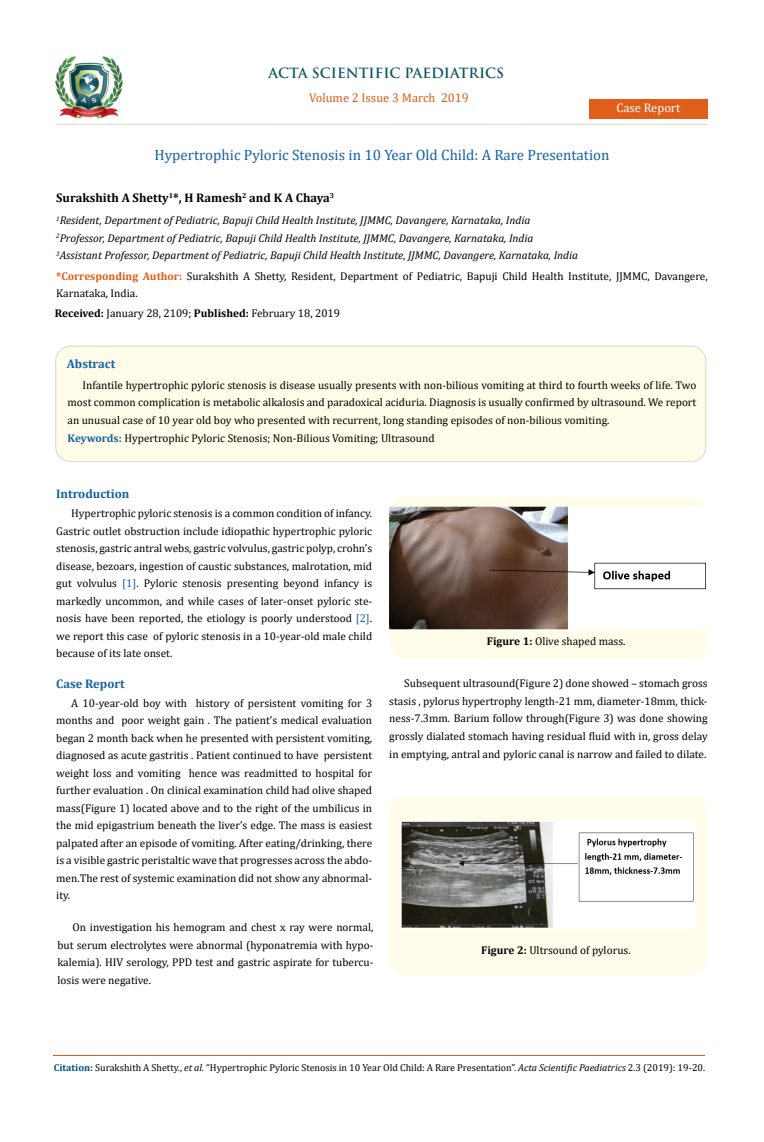
<style>
.page{position:relative;width:764px;height:1142px;background:#fff}
.page>*{position:absolute;margin:0;border:0;box-sizing:border-box;transform-origin:0 0}
.t1{font:15px "Cambria";color:#1560a6}
.t2{font:700 13.75px "Trajan Pro";color:#0e546a}
.t3{font:700 12.5px "Cambria";color:#000}
.t4{font:700 12.5px "Cambria";color:#1560a6}
.t5{font:12.5px "Cambria";color:#e05d1a}
.t6{font:12.5px "Cambria";color:#fff}
.t7{font:11.25px/17.5px "Cambria";color:#000;text-align:justify}
.t8{font:italic 11.25px/17.5px "Cambria";color:#000}
.t9{font:10px "Cambria";color:#000}
.s1{font-weight:700;color:#e05d1a}
.s2{font-weight:700}
.s3{font-weight:700;color:#1560a6}
.s4{font-weight:700;color:#0e546a}
.s5{color:#1560a6}
.s6{font-weight:700;color:#035089}
.s7{font-style:italic}
</style>
<div class="page">
<img style="left:56px;top:57px;width:66px;height:61px">
<div style="left:589px;top:99px;width:118px;height:20px;background:#e05d1a"></div>
<div style="left:56px;top:346px;width:650px;height:115px;background:#fffde9;border-radius:15px"></div>
<div style="left:55px;top:345px;width:651px;height:117px;border:1px solid #e0dfcd;border-radius:15px"></div>
<hr style="left:54px;top:1054px;width:651px;height:1px;background:#e05d1a">
<hr style="left:56px;top:123px;width:651px;height:2px;background:#e0dfcd">
<div style="left:389px;top:497px;width:317px;height:161px;background:#fffde9;border-radius:15px"></div>
<div style="left:389px;top:795px;width:317px;height:179px;background:#fffde9;border-radius:15px"></div>
<img style="left:389px;top:506px;width:317px;height:123px">
<img style="left:401px;top:820px;width:294px;height:108px">
<p class="t2" style="left:269px;top:64px;width:237px">ACTA SCIENTIFIC PAEDIATRICS</p>
<p class="t5" style="left:309px;top:91px;width:161px">Volume 2 Issue 3 March 2019</p>
<p class="t6" style="left:616px;top:100px;width:65px">Case Report</p>
<h1 class="t1" style="left:154px;top:146px;width:456px">Hypertrophic Pyloric Stenosis in 10 Year Old Child: A Rare Presentation</h1>
<p class="t3" style="left:56px;top:189px;width:279px">Surakshith A Shetty<sup>1</sup>*, H Ramesh<sup>2</sup> and K A Chaya<sup>3</sup></p>
<p class="t8" style="left:56px;top:211px;width:523px"><sup>1</sup>Resident, Department of Pediatric, Bapuji Child Health Institute, JJMMC, Davangere, Karnataka, India<br><sup>2</sup>Professor, Department of Pediatric, Bapuji Child Health Institute, JJMMC, Davangere, Karnataka, India<br><sup>3</sup>Assistant Professor, Department of Pediatric, Bapuji Child Health Institute, JJMMC, Davangere, Karnataka, India</p>
<p class="t7" style="left:56px;top:267px;width:653px"><span class="s1">*Corresponding Author:</span> Surakshith A Shetty, Resident, Department of Pediatric, Bapuji Child Health Institute, JJMMC, Davangere,<br>Karnataka, India.</p>
<p class="t7" style="left:55px;top:304px;width:286px"><span class="s2">Received:</span> January 28, 2109; <span class="s2">Published:</span> February 18, 2019</p>
<p class="t4" style="left:67px;top:355px;width:50px">Abstract</p>
<p class="t7" style="left:68px;top:376px;width:630px;text-indent:15px">Infantile hypertrophic pyloric stenosis is disease usually presents with non-bilious vomiting at third to fourth weeks of life. Two most common complication is metabolic alkalosis and paradoxical aciduria. Diagnosis is usually confirmed by ultrasound. We report an unusual case of 10 year old boy who presented with recurrent, long standing episodes of non-bilious vomiting.</p>
<p class="t7" style="left:68px;top:429px;width:369px"><span class="s3">Keywords</span><span class="s4">:</span> Hypertrophic Pyloric Stenosis; Non-Bilious Vomiting; Ultrasound</p>
<p class="t4" style="left:56px;top:485px;width:75px">Introduction</p>
<p class="t7" style="left:56px;top:504px;width:317px;text-indent:15px">Hypertrophic pyloric stenosis is a common condition of infancy.<br>Gastric outlet obstruction include idiopathic hypertrophic pyloric stenosis, gastric antral webs, gastric volvulus, gastric polyp, crohn’s disease, bezoars, ingestion of caustic substances, malrotation, mid gut volvulus <span class="s5">[1]</span>. Pyloric stenosis presenting beyond infancy is markedly uncommon, and while cases of later-onset pyloric ste&shy;nosis have been reported, the etiology is poorly understood <span class="s5">[2]</span>. we report this case of pyloric stenosis in a 10-year-old male child because of its late onset.</p>
<p class="t7" style="left:487px;top:632px;width:140px"><span class="s2">Figure 1:</span> Olive shaped mass.</p>
<p class="t4" style="left:56px;top:674px;width:70px">Case Report</p>
<p class="t7" style="left:389px;top:674px;width:320px;text-indent:15px">Subsequent ultrasound(Figure 2) done showed – stomach gross stasis , pylorus hypertrophy length-21 mm, diameter-18mm, thick&shy;ness-7.3mm. Barium follow through(Figure 3) was done showing grossly dialated stomach having residual fluid with in, gross delay in emptying, antral and pyloric canal is narrow and failed to dilate.</p>
<p class="t7" style="left:56px;top:694px;width:317px;text-indent:15px">A 10-year-old boy with history of persistent vomiting for 3 months and poor weight gain . The patient’s medical evaluation began 2 month back when he presented with persistent vomiting, diagnosed as acute gastritis . Patient continued to have persistent weight loss and vomiting hence was readmitted to hospital for further evaluation . On clinical examination child had olive shaped mass(Figure 1) located above and to the right of the umbilicus in the mid epigastrium beneath the liver’s edge. The mass is easiest palpated after an episode of vomiting. After eating/drinking, there is a visible gastric peristaltic wave that progresses across the abdo&shy;men.The rest of systemic examination did not show any abnormal&shy;ity.</p>
<p class="t7" style="left:57px;top:918px;width:317px;text-indent:15px">On investigation his hemogram and chest x ray were normal, but serum electrolytes were abnormal (hyponatremia with hypo&shy;kalemia). HIV serology, PPD test and gastric aspirate for tubercu&shy;losis were negative.</p>
<p class="t7" style="left:481px;top:941px;width:151px"><span class="s2">Figure 2:</span> Ultrsound of pylorus.</p>
<p class="t9" style="left:54px;top:1061px;width:653px"><span class="s6">Citation:</span> Surakshith A Shetty., <span class="s7">et al.</span> “Hypertrophic Pyloric Stenosis in 10 Year Old Child: A Rare Presentation”. <span class="s7">Acta Scientific Paediatrics</span> 2.3 (2019): 19-20.</p>
</div>
